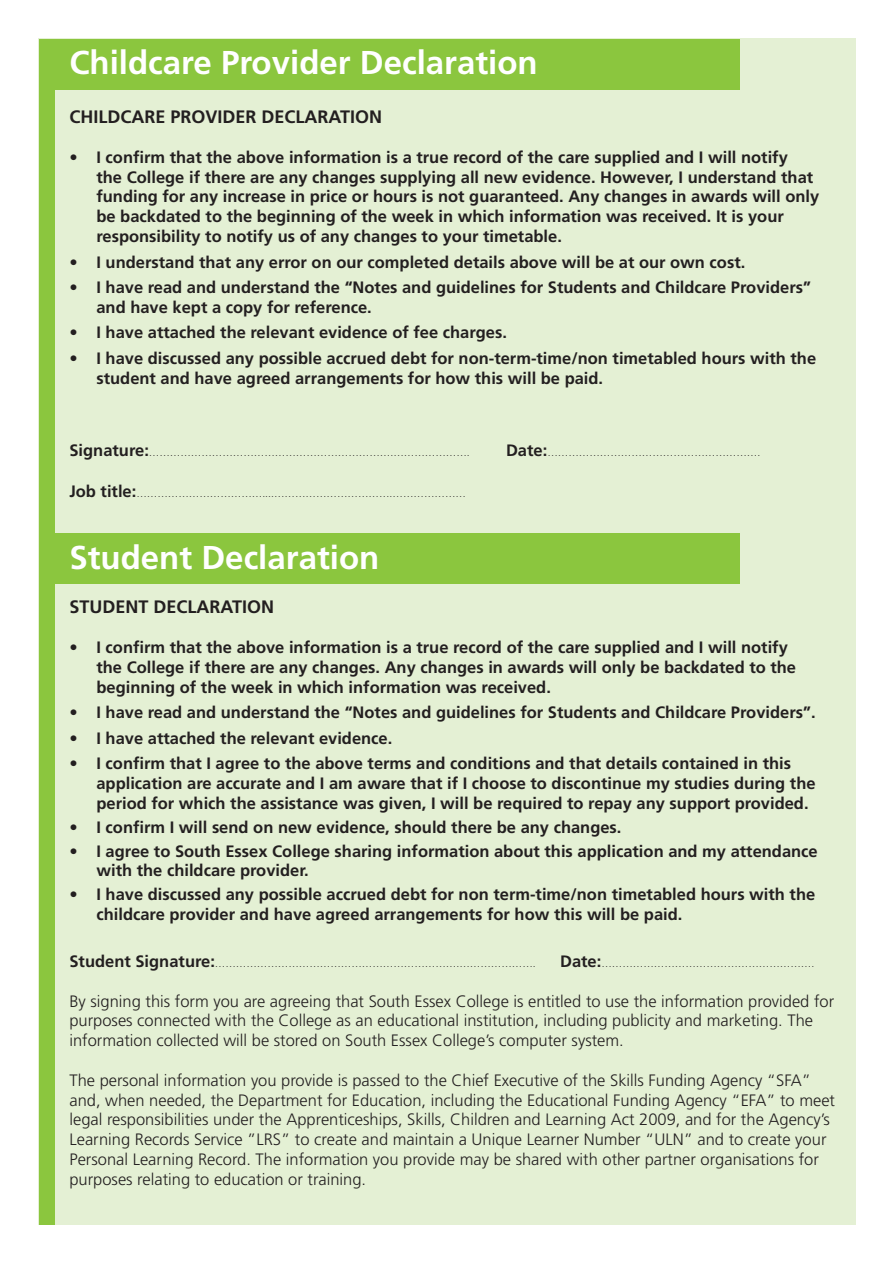
<style>
.page{position:relative;width:893px;height:1263px;background:#fff}
.page>*{position:absolute;margin:0;border:0;box-sizing:border-box;transform-origin:0 0}
.t1{font:700 33px "Frutiger LT Std";color:#fff}
.t2{font:700 18px "Frutiger LT Std";color:#231f20}
.t3{font:700 16.5px/19.8px "Frutiger LT Std";color:#231f20}
.t4{font:300 16.5px/19.8px "Frutiger LT Std";color:#231f20}
.t5{font:300 10.5px "Frutiger LT Std";color:#231f20}
.s1{font-weight:700;font-size:16.5px}
</style>
<div class="page">
<div style="left:38px;top:38px;width:818px;height:1187px;background:#e4f0d4"></div>
<div style="left:39px;top:39px;width:16px;height:1186px;background:#8bc63e"></div>
<div style="left:47px;top:39px;width:693px;height:50px;background:#8bc63e"></div>
<div style="left:47px;top:534px;width:693px;height:50px;background:#8bc63e"></div>
<p class="t1" style="left:69px;top:43px;width:470px">Childcare Provider Declaration</p>
<p class="t2" style="left:69px;top:106px;width:314px">CHILDCARE PROVIDER DECLARATION</p>
<p class="t3" style="left:96px;top:147px;width:724px;text-indent:-27px">• I confirm that the above information is a true record of the care supplied and I will notify<br>the College if there are any changes supplying all new evidence. However, I understand that funding for any increase in price or hours is not guaranteed. Any changes in awards will only be backdated to the beginning of the week in which information was received. It is your responsibility to notify us of any changes to your timetable.</p>
<p class="t3" style="left:69px;top:252px;width:677px">• I understand that any error on our completed details above will be at our own cost.</p>
<p class="t3" style="left:96px;top:278px;width:716px;text-indent:-27px">• I have read and understand the “Notes and guidelines for Students and Childcare Providers” and have kept a copy for reference.</p>
<p class="t3" style="left:69px;top:323px;width:439px">• I have attached the relevant evidence of fee charges.</p>
<p class="t3" style="left:96px;top:348px;width:721px;text-indent:-27px">• I have discussed any possible accrued debt for non-term-time/non timetabled hours with the student and have agreed arrangements for how this will be paid.</p>
<p class="t5" style="left:69px;top:447px;width:402px"><span class="s1">Signature:</span>…………………………………………………………….………………….</p>
<p class="t5" style="left:506px;top:447px;width:256px"><span class="s1">Date:</span>…………………………………………………….</p>
<p class="t5" style="left:69px;top:487px;width:398px"><span class="s1">Job title:</span>………………………………....…………………………….…………………</p>
<p class="t1" style="left:69px;top:538px;width:311px">Student Declaration</p>
<p class="t2" style="left:69px;top:596px;width:206px">STUDENT DECLARATION</p>
<p class="t3" style="left:96px;top:637px;width:701px;text-indent:-27px">• I confirm that the above information is a true record of the care supplied and I will notify the College if there are any changes. Any changes in awards will only be backdated to the beginning of the week in which information was received.</p>
<p class="t3" style="left:69px;top:702px;width:748px">• I have read and understand the “Notes and guidelines for Students and Childcare Providers”.</p>
<p class="t3" style="left:69px;top:728px;width:324px">• I have attached the relevant evidence.</p>
<p class="t3" style="left:96px;top:753px;width:721px;text-indent:-27px">• I confirm that I agree to the above terms and conditions and that details contained in this application are accurate and I am aware that if I choose to discontinue my studies during the period for which the assistance was given, I will be required to repay any support provided.</p>
<p class="t3" style="left:69px;top:817px;width:554px">• I confirm I will send on new evidence, should there be any changes.</p>
<p class="t3" style="left:96px;top:841px;width:723px;text-indent:-27px">• I agree to South Essex College sharing information about this application and my attendance with the childcare provider.</p>
<p class="t3" style="left:96px;top:885px;width:720px;text-indent:-27px">• I have discussed any possible accrued debt for non term-time/non timetabled hours with the childcare provider and have agreed arrangements for how this will be paid.</p>
<p class="t5" style="left:69px;top:957px;width:468px"><span class="s1">Student Signature:</span>…………………………………………………………….………………….</p>
<p class="t5" style="left:560px;top:957px;width:256px"><span class="s1">Date:</span>…………………………………………………….</p>
<p class="t4" style="left:69px;top:991px;width:766px">By signing this form you are agreeing that South Essex College is entitled to use the information provided for purposes connected with the College as an educational institution, including publicity and marketing. The information collected will be stored on South Essex College’s computer system.</p>
<p class="t4" style="left:69px;top:1070px;width:767px">The personal information you provide is passed to the Chief Executive of the Skills Funding Agency “SFA” and, when needed, the Department for Education, including the Educational Funding Agency “EFA” to meet legal responsibilities under the Apprenticeships, Skills, Children and Learning Act 2009, and for the Agency’s Learning Records Service ”LRS” to create and maintain a Unique Learner Number “ULN” and to create your Personal Learning Record. The information you provide may be shared with other partner organisations for purposes relating to education or training.</p>
</div>
